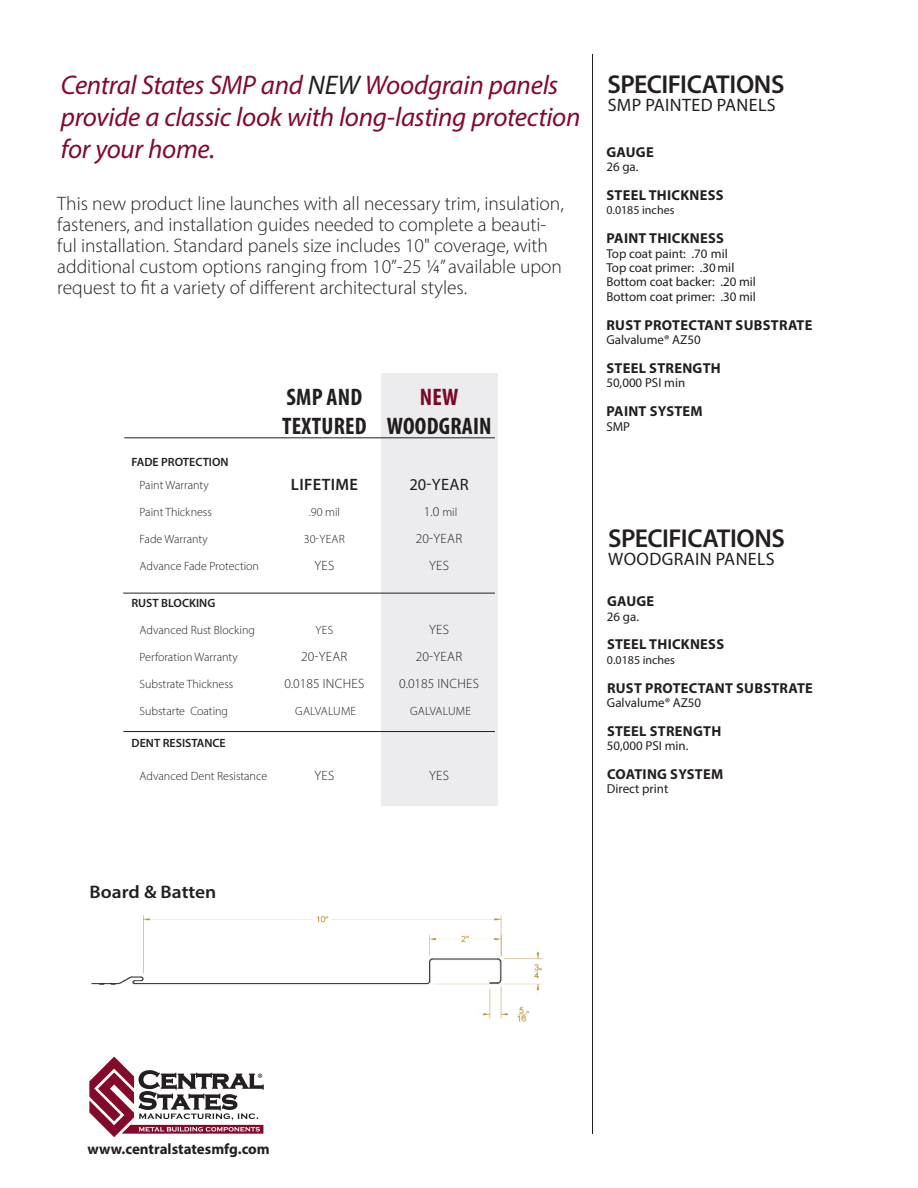
<style>
.page{position:relative;width:918px;height:1188px;background:#fff}
.page>*{position:absolute;margin:0;border:0;box-sizing:border-box;transform-origin:0 0}
.t1{font:italic 27px/32.4px "Myriad Pro";letter-spacing:-.01em;color:#830a2b}
.t2{font:600 25.95px "Myriad Pro";letter-spacing:-.02em;color:#231f20}
.t3{font:700 condensed 24px/28.8px "Myriad Pro";letter-spacing:.01em;color:#231f20}
.t4{font:700 condensed 24px "Myriad Pro";color:#830a2b}
.t5{font:300 19.5px/21px "Myriad Pro";color:#231f20}
.t6{font:600 18.15px "Myriad Pro";color:#231f20;scale:1.08 1}
.t7{font:18px "Myriad Pro";letter-spacing:.02em;color:#231f20}
.t8{font:600 16.5px "Myriad Pro";letter-spacing:.02em;color:#231f20}
.t9{font:16.5px "Myriad Pro";letter-spacing:.015em;color:#231f20}
.t10{font:700 15px "Myriad Pro";color:#231f20}
.t11{font:700 14.4px "Myriad Pro";letter-spacing:.02em;color:#231f20}
.t12{font:300 13.5px "Myriad Pro";letter-spacing:.02em;color:#231f20}
.t13{font:12.9px/14.4px "Myriad Pro";color:#231f20}
.t14{font:300 12px "Myriad Pro";color:#231f20}
.t15{font:600 12px "Myriad Pro";color:#231f20}
.t16{font:12px "Myriad Pro";color:#231f20}
.t17{font:300 12px "Myriad Pro";letter-spacing:.02em;color:#231f20}
.s1{color:#231f20}
.s2{font-size:12px}
</style>
<div class="page">
<hr style="left:592px;top:54px;width:1px;height:1080px;background:#231f20">
<svg style="left:89px;top:1058px;width:175px;height:79px"></svg>
<div style="left:381px;top:373px;width:116px;height:433px;background:#ececee"></div>
<hr style="left:124px;top:437px;width:371px;height:1px;background:#231f20">
<hr style="left:123px;top:593px;width:372px;height:1px;background:#231f20">
<hr style="left:123px;top:731px;width:372px;height:1px;background:#231f20">
<img style="left:91px;top:915px;width:452px;height:143px">
<h1 class="t1" style="left:61px;top:68px;width:521px">Central States SMP and <span class="s1">NEW</span> Woodgrain panels provide a classic look with long-lasting protection for your home.</h1>
<p class="t5" style="left:57px;top:193px;width:508px">This new product line launches with all necessary trim, insulation, fasteners, and installation guides needed to complete a beauti&shy;ful installation. Standard panels size includes 10" coverage, with additional custom options ranging from 10”-25 ¼” available upon request to fit a variety of different architectural styles.</p>
<p class="t3" style="left:282px;top:382px;width:86px">SMP AND<br>TEXTURED</p>
<p class="t4" style="left:420px;top:382px;width:40px">NEW</p>
<p class="t3" style="left:387px;top:411px;width:107px">WOODGRAIN</p>
<p class="t15" style="left:132px;top:454px;width:99px">FADE PROTECTION</p>
<p class="t14" style="left:140px;top:477px;width:71px">Paint Warranty</p>
<p class="t8" style="left:291px;top:474px;width:69px">LIFETIME</p>
<p class="t9" style="left:409px;top:475px;width:61px">20-YEAR</p>
<p class="t14" style="left:140px;top:504px;width:74px">Paint Thickness</p>
<p class="t14" style="left:309px;top:504px;width:33px">.90 mil</p>
<p class="t12" style="left:424px;top:504px;width:35px">1.0 <span class="s2">mil</span></p>
<p class="t14" style="left:140px;top:531px;width:70px">Fade Warranty</p>
<p class="t14" style="left:304px;top:531px;width:43px">30-YEAR</p>
<p class="t12" style="left:416px;top:531px;width:48px">20-YEAR</p>
<p class="t14" style="left:140px;top:558px;width:121px">Advance Fade Protection</p>
<p class="t12" style="left:314px;top:558px;width:21px">YES</p>
<p class="t12" style="left:429px;top:558px;width:21px">YES</p>
<p class="t15" style="left:132px;top:595px;width:85px">RUST BLOCKING</p>
<p class="t14" style="left:140px;top:623px;width:117px">Advanced Rust Blocking</p>
<p class="t14" style="left:316px;top:623px;width:19px">YES</p>
<p class="t12" style="left:429px;top:622px;width:21px">YES</p>
<p class="t14" style="left:140px;top:650px;width:100px">Perforation Warranty</p>
<p class="t12" style="left:301px;top:649px;width:48px">20-YEAR</p>
<p class="t12" style="left:416px;top:649px;width:48px">20-YEAR</p>
<p class="t14" style="left:140px;top:677px;width:95px">Substrate Thickness</p>
<p class="t12" style="left:284px;top:676px;width:81px">0.0185 INCHES</p>
<p class="t12" style="left:399px;top:676px;width:81px">0.0185 INCHES</p>
<p class="t14" style="left:140px;top:704px;width:90px">Substarte Coating</p>
<p class="t17" style="left:295px;top:704px;width:62px">GALVALUME</p>
<p class="t17" style="left:410px;top:704px;width:62px">GALVALUME</p>
<p class="t15" style="left:132px;top:736px;width:96px">DENT RESISTANCE</p>
<p class="t14" style="left:140px;top:768px;width:129px">Advanced Dent Resistance</p>
<p class="t12" style="left:314px;top:768px;width:21px">YES</p>
<p class="t12" style="left:429px;top:768px;width:21px">YES</p>
<h2 class="t2" style="left:608px;top:68px;width:179px">SPECIFICATIONS</h2>
<p class="t7" style="left:608px;top:94px;width:170px">SMP PAINTED PANELS</p>
<p class="t11" style="left:607px;top:142px;width:49px">GAUGE</p>
<p class="t13" style="left:606px;top:159px;width:34px">26 ga.</p>
<p class="t11" style="left:607px;top:186px;width:119px">STEEL THICKNESS</p>
<p class="t16" style="left:606px;top:203px;width:70px">0.0185 inches</p>
<p class="t11" style="left:607px;top:229px;width:119px">PAINT THICKNESS</p>
<p class="t13" style="left:606px;top:246px;width:151px">Top coat paint: .70 mil<br>Top coat primer: .30 mil<br>Bottom coat backer: .20 mil<br>Bottom coat primer: .30 mil</p>
<p class="t11" style="left:607px;top:315px;width:207px">RUST PROTECTANT SUBSTRATE</p>
<p class="t13" style="left:606px;top:332px;width:96px">Galvalume® AZ50</p>
<p class="t11" style="left:607px;top:359px;width:116px">STEEL STRENGTH</p>
<p class="t13" style="left:606px;top:376px;width:80px">50,000 PSI min</p>
<p class="t11" style="left:607px;top:402px;width:98px">PAINT SYSTEM</p>
<p class="t13" style="left:606px;top:419px;width:25px">SMP</p>
<h2 class="t2" style="left:608px;top:522px;width:179px">SPECIFICATIONS</h2>
<p class="t7" style="left:608px;top:548px;width:168px">WOODGRAIN PANELS</p>
<p class="t11" style="left:607px;top:592px;width:49px">GAUGE</p>
<p class="t13" style="left:607px;top:609px;width:34px">26 ga.</p>
<p class="t11" style="left:607px;top:635px;width:119px">STEEL THICKNESS</p>
<p class="t16" style="left:607px;top:652px;width:70px">0.0185 inches</p>
<p class="t11" style="left:607px;top:678px;width:207px">RUST PROTECTANT SUBSTRATE</p>
<p class="t13" style="left:607px;top:695px;width:96px">Galvalume® AZ50</p>
<p class="t11" style="left:607px;top:722px;width:116px">STEEL STRENGTH</p>
<p class="t13" style="left:607px;top:738px;width:83px">50,000 PSI min.</p>
<p class="t11" style="left:607px;top:765px;width:118px">COATING SYSTEM</p>
<p class="t13" style="left:607px;top:782px;width:63px">Direct print</p>
<p class="t6" style="left:90px;top:880px;width:119px">Board &amp; Batten</p>
<p class="t10" style="left:88px;top:1139px;width:184px">www.centralstatesmfg.com</p>
</div>
